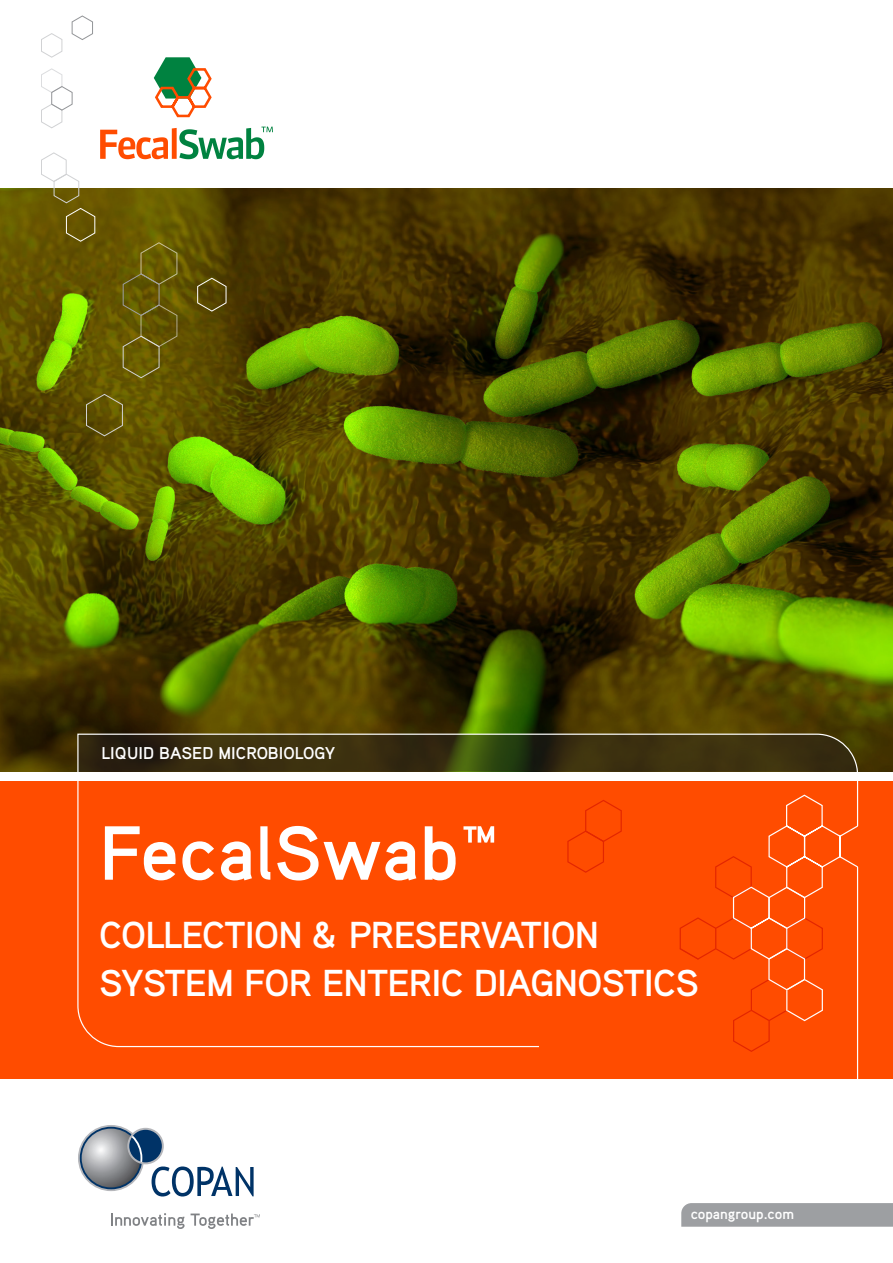
<style>
.page{position:relative;width:893px;height:1263px;background:#fff}
.page>*{position:absolute;margin:0;border:0;box-sizing:border-box;transform-origin:0 0}
.t1{font:700 76.5px "Aaux Pro";color:#fff}
.t2{font:700 37.5px/48px "Aaux Pro";letter-spacing:-.02em;color:#fff}
.t3{font:700 17.1px "Aaux Pro";color:#fff}
.t4{font:700 14.7px "Aaux Pro";color:#fff}
</style>
<div class="page">
<img style="left:0;top:189px;width:893px;height:583px">
<svg style="left:681px;top:1203px;width:212px;height:24px;background:#9fa1a4"></svg>
<svg style="left:111px;top:1213px;width:74px;height:16px"></svg>
<svg style="left:191px;top:1213px;width:69px;height:16px"></svg>
<svg style="left:152px;top:1166px;width:102px;height:30px"></svg>
<div style="left:78px;top:1125px;width:66px;height:66px;border:5px solid #b6b7bb;border-radius:50%"></div>
<img style="left:81px;top:1128px;width:60px;height:60px;border-radius:30px">
<div style="left:80px;top:1127px;width:62px;height:62px;border:2px solid #003367;border-radius:50%"></div>
<div style="left:128px;top:1129px;width:35px;height:34px;background:#003367;border-radius:50%"></div>
<svg style="left:128px;top:1129px;width:14px;height:34px"></svg>
<div style="left:127px;top:1128px;width:37px;height:36px;border:2px solid #b6b7bb;border-radius:50%"></div>
<div style="left:0;top:782px;width:893px;height:297px;background:#ff4c00"></div>
<svg style="left:85px;top:393px;width:38px;height:44px;background:#685b0f"></svg>
<svg style="left:40px;top:15px;width:233px;height:364px"></svg>
<svg style="left:77px;top:733px;width:782px;height:346px"></svg>
<p class="t3" style="left:102px;top:742px;width:235px">LIQUID BASED MICROBIOLOGY</p>
<h1 class="t1" style="left:99px;top:804px;width:411px">FecalSwab™</h1>
<p class="t2" style="left:99px;top:910px;width:601px">COLLECTION &amp; PRESERVATION<br>SYSTEM FOR ENTERIC DIAGNOSTICS</p>
<p class="t4" style="left:691px;top:1205px;width:105px">copangroup.com</p>
</div>
